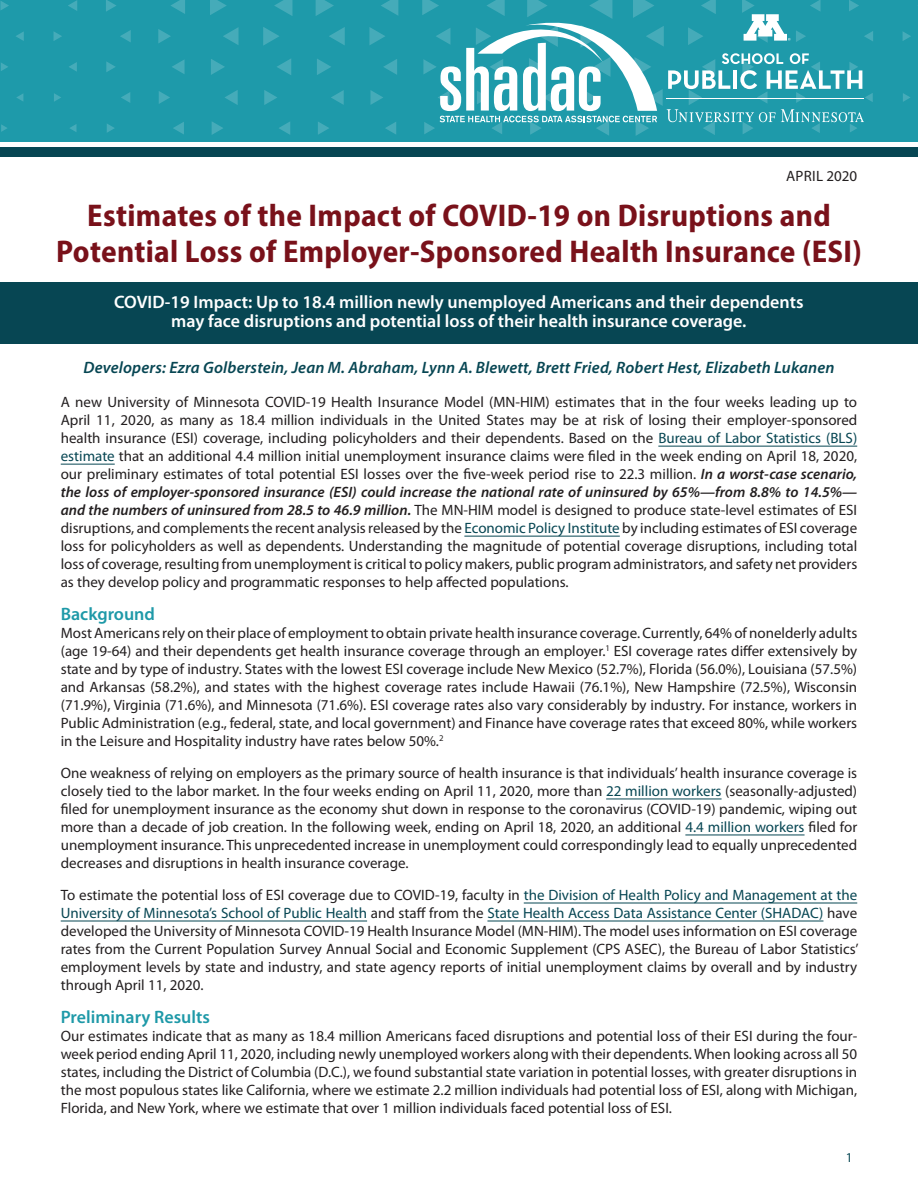
<style>
.page{position:relative;width:918px;height:1188px;background:#fff}
.page>*{position:absolute;margin:0;border:0;box-sizing:border-box;transform-origin:0 0}
.Brief_Title{font:31.5px "Myriad Variable Concept";letter-spacing:.175em;color:#79111a}
.t1{font:600 18px/18.8px "Myriad Pro";color:#fff;text-align:center}
.Subheader_level_1{font:600 18px "Myriad Pro";color:#1e99a8}
.t2{font:italic 600 16.5px "Myriad Pro";letter-spacing:.01em;color:#074653}
.Volume_Date{font:15px/18px "Myriad Pro";color:#231f20;text-align:justify}
.Volume_Date-2{font:15px "Myriad Pro";letter-spacing:.02em;color:#231f20}
.t3{font:13.5px "Myriad Pro";color:#074653}
.s1{color:#074653}
.s2{font-weight:600;font-style:italic}
</style>
<div class="page">
<div style="left:0;top:0;width:918px;height:142px;background:#1e9aaa"></div>
<svg style="left:383px;top:59px;width:14px;height:16px"></svg>
<svg style="left:381px;top:0;width:17px;height:16px"></svg>
<svg style="left:369px;top:27px;width:16px;height:18px"></svg>
<svg style="left:370px;top:90px;width:13px;height:15px"></svg>
<svg style="left:385px;top:122px;width:11px;height:12px"></svg>
<svg style="left:329px;top:27px;width:16px;height:18px"></svg>
<svg style="left:317px;top:59px;width:14px;height:16px"></svg>
<svg style="left:331px;top:90px;width:13px;height:15px"></svg>
<svg style="left:316px;top:0;width:18px;height:16px"></svg>
<svg style="left:277px;top:59px;width:14px;height:16px"></svg>
<svg style="left:318px;top:122px;width:11px;height:13px"></svg>
<svg style="left:274px;top:0;width:18px;height:16px"></svg>
<svg style="left:263px;top:27px;width:16px;height:19px"></svg>
<svg style="left:264px;top:90px;width:13px;height:15px"></svg>
<svg style="left:279px;top:122px;width:11px;height:13px"></svg>
<svg style="left:223px;top:27px;width:16px;height:18px"></svg>
<svg style="left:211px;top:59px;width:14px;height:16px"></svg>
<svg style="left:225px;top:90px;width:13px;height:15px"></svg>
<svg style="left:210px;top:0;width:17px;height:15px"></svg>
<svg style="left:172px;top:60px;width:13px;height:14px"></svg>
<svg style="left:212px;top:122px;width:11px;height:13px"></svg>
<svg style="left:171px;top:0;width:14px;height:14px"></svg>
<svg style="left:158px;top:29px;width:13px;height:14px"></svg>
<svg style="left:159px;top:91px;width:11px;height:13px"></svg>
<svg style="left:173px;top:122px;width:11px;height:12px"></svg>
<svg style="left:120px;top:30px;width:11px;height:12px"></svg>
<svg style="left:106px;top:61px;width:10px;height:11px"></svg>
<svg style="left:121px;top:92px;width:9px;height:11px"></svg>
<svg style="left:106px;top:0;width:10px;height:12px"></svg>
<svg style="left:69px;top:62px;width:8px;height:10px"></svg>
<svg style="left:107px;top:124px;width:8px;height:9px"></svg>
<svg style="left:68px;top:0;width:9px;height:11px"></svg>
<svg style="left:54px;top:32px;width:8px;height:9px"></svg>
<svg style="left:54px;top:93px;width:7px;height:9px"></svg>
<svg style="left:70px;top:124px;width:6px;height:8px"></svg>
<svg style="left:16px;top:31px;width:8px;height:10px"></svg>
<svg style="left:1px;top:63px;width:7px;height:8px"></svg>
<svg style="left:16px;top:94px;width:7px;height:7px"></svg>
<svg style="left:903px;top:93px;width:7px;height:9px"></svg>
<svg style="left:903px;top:32px;width:8px;height:9px"></svg>
<svg style="left:0;top:1px;width:9px;height:9px"></svg>
<svg style="left:1px;top:124px;width:6px;height:8px"></svg>
<div style="left:0;top:147px;width:918px;height:9px;background:#074653"></div>
<svg style="left:422px;top:0;width:451px;height:136px"></svg>
<div style="left:0;top:282px;width:918px;height:62px;background:#074653"></div>
<hr style="left:658px;top:446px;width:199px;height:1px;background:#074653">
<hr style="left:61px;top:464px;width:54px;height:1px;background:#074653">
<hr style="left:464px;top:536px;width:156px;height:1px;background:#074653">
<hr style="left:606px;top:799px;width:116px;height:1px;background:#074653">
<hr style="left:685px;top:835px;width:120px;height:1px;background:#074653">
<hr style="left:524px;top:903px;width:333px;height:1px;background:#074653">
<hr style="left:61px;top:921px;width:306px;height:1px;background:#074653">
<hr style="left:487px;top:921px;width:336px;height:1px;background:#074653">
<p class="Volume_Date-2" style="left:786px;top:166px;width:73px">APRIL 2020</p>
<p class="Brief_Title" style="left:87px;top:197px;width:739px">Estimates of the Impact of COVID-19 on Disruptions and</p>
<p class="Brief_Title" style="left:56px;top:233px;width:806px">Potential Loss of Employer-Sponsored Health Insurance (ESI)</p>
<p class="t1" style="left:114px;top:292px;width:691px">COVID-19 Impact: Up to 18.4 million newly unemployed Americans and their dependents may face disruptions and potential loss of their health insurance coverage.</p>
<p class="t2" style="left:83px;top:357px;width:753px">Developers: Ezra Golberstein, Jean M. Abraham, Lynn A. Blewett, Brett Fried, Robert Hest, Elizabeth Lukanen</p>
<p class="Volume_Date" style="left:61px;top:393px;width:798px">A new University of Minnesota COVID-19 Health Insurance Model (MN-HIM) estimates that in the four weeks leading up to April 11, 2020, as many as 18.4 million individuals in the United States may be at risk of losing their employer-sponsored health insurance (ESI) coverage, including policyholders and their dependents. Based on the <span class="s1">Bureau of Labor Statistics (BLS) estimate</span> that an additional 4.4 million initial unemployment insurance claims were filed in the week ending on April 18, 2020, our preliminary estimates of total potential ESI losses over the five-week period rise to 22.3 million. <span class="s2">In a worst-case scenario, the loss of employer-sponsored insurance (ESI) could increase the national rate of uninsured by 65%—from 8.8% to 14.5%— and the numbers of uninsured from 28.5 to 46.9 million.</span> The MN-HIM model is designed to produce state-level estimates of ESI disruptions, and complements the recent analysis released by the <span class="s1">Economic Policy Institute</span> by including estimates of ESI coverage loss for policyholders as well as dependents. Understanding the magnitude of potential coverage disruptions, including total loss of coverage, resulting from unemployment is critical to policy makers, public program administrators, and safety net providers as they develop policy and programmatic responses to help affected populations.</p>
<p class="Subheader_level_1" style="left:61px;top:602px;width:96px">Background</p>
<p class="Volume_Date" style="left:61px;top:624px;width:798px">Most Americans rely on their place of employment to obtain private health insurance coverage. Currently, 64% of nonelderly adults (age 19-64) and their dependents get health insurance coverage through an employer.<sup>1</sup> ESI coverage rates differ extensively by state and by type of industry. States with the lowest ESI coverage include New Mexico (52.7%), Florida (56.0%), Louisiana (57.5%) and Arkansas (58.2%), and states with the highest coverage rates include Hawaii (76.1%), New Hampshire (72.5%), Wisconsin (71.9%), Virginia (71.6%), and Minnesota (71.6%). ESI coverage rates also vary considerably by industry. For instance, workers in Public Administration (e.g., federal, state, and local government) and Finance have coverage rates that exceed 80%, while workers in the Leisure and Hospitality industry have rates below 50%.<sup>2</sup></p>
<p class="Volume_Date" style="left:61px;top:764px;width:798px">One weakness of relying on employers as the primary source of health insurance is that individuals’ health insurance coverage is closely tied to the labor market. In the four weeks ending on April 11, 2020, more than <span class="s1">22 million workers</span> (seasonally-adjusted) filed for unemployment insurance as the economy shut down in response to the coronavirus (COVID-19) pandemic, wiping out more than a decade of job creation. In the following week, ending on April 18, 2020, an additional <span class="s1">4.4 million workers</span> filed for unemployment insurance. This unprecedented increase in unemployment could correspondingly lead to equally unprecedented decreases and disruptions in health insurance coverage.</p>
<p class="Volume_Date" style="left:61px;top:886px;width:799px">To estimate the potential loss of ESI coverage due to COVID-19, faculty in <span class="s1">the Division of Health Policy and Management at the University of Minnesota’s School of Public Health</span> and staff from the <span class="s1">State Health Access Data Assistance Center (SHADAC)</span> have developed the University of Minnesota COVID-19 Health Insurance Model (MN-HIM). The model uses information on ESI coverage rates from the Current Population Survey Annual Social and Economic Supplement (CPS ASEC), the Bureau of Labor Statistics’ employment levels by state and industry, and state agency reports of initial unemployment claims by overall and by industry through April 11, 2020.</p>
<p class="Subheader_level_1" style="left:61px;top:1005px;width:151px">Preliminary Results</p>
<p class="Volume_Date" style="left:61px;top:1027px;width:798px">Our estimates indicate that as many as 18.4 million Americans faced disruptions and potential loss of their ESI during the four&shy;week period ending April 11, 2020, including newly unemployed workers along with their dependents. When looking across all 50 states, including the District of Columbia (D.C.), we found substantial state variation in potential losses, with greater disruptions in the most populous states like California, where we estimate 2.2 million individuals had potential loss of ESI, along with Michigan, Florida, and New York, where we estimate that over 1 million individuals faced potential loss of ESI.</p>
<p class="t3" style="left:846px;top:1149px;width:8px">1</p>
</div>
